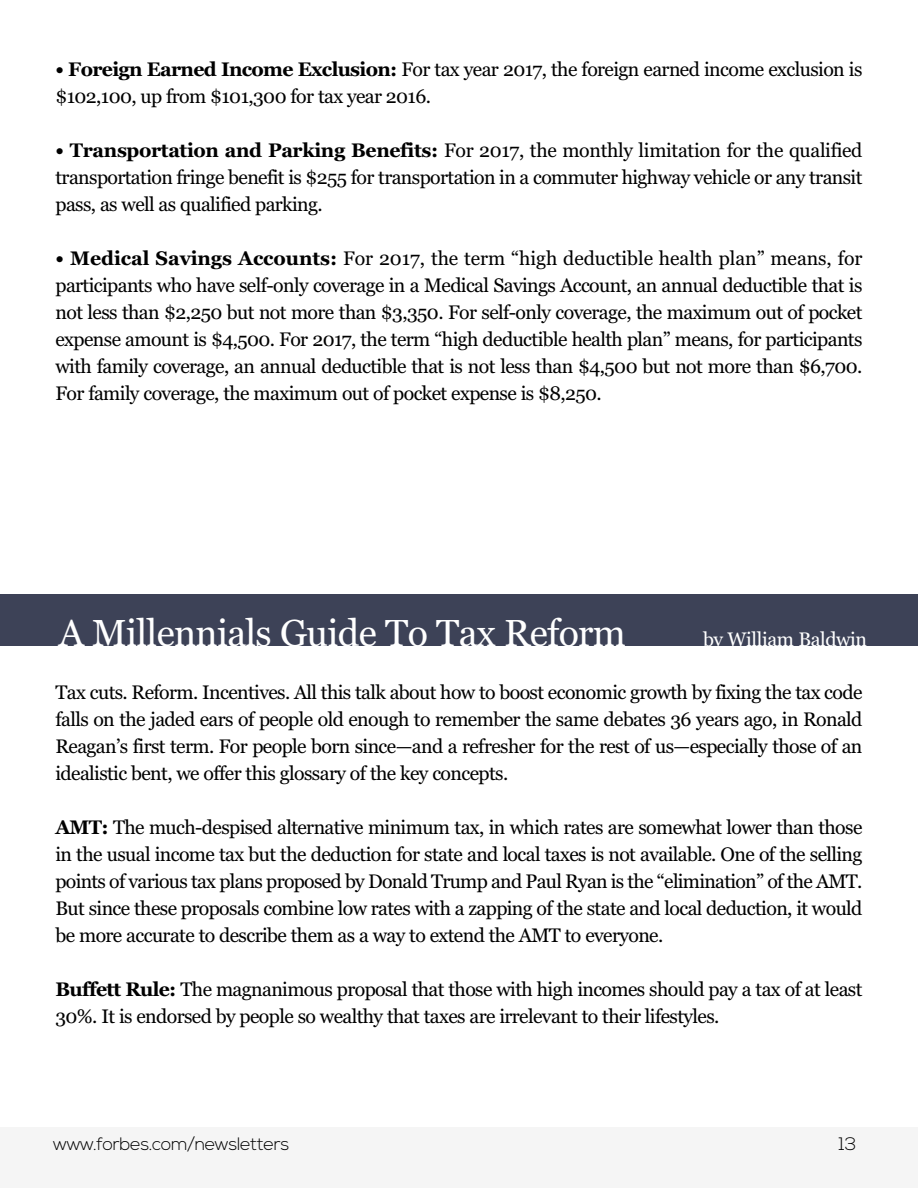
<style>
.page{position:relative;width:918px;height:1188px;background:#fff}
.page>*{position:absolute;margin:0;border:0;box-sizing:border-box;transform-origin:0 0}
.t1{font:37.5px "Georgia";letter-spacing:-.02em;color:#fff}
.t2{font:19.5px/27px "Georgia";letter-spacing:-.03em;color:#000;text-align:justify}
.t3{font:19.5px "Georgia";letter-spacing:-.02em;color:#fff}
.t4{font:300 18px "Nexa";letter-spacing:-.02em;color:#000}
.s1{font-weight:700}
</style>
<div class="page">
<div style="left:0;top:1128px;width:918px;height:60px;background:#f5f5f5"></div>
<div style="left:0;top:594px;width:918px;height:52px;background:#3d4257"></div>
<p class="t2" style="left:56px;top:55px;width:808px"><span class="s1">• Foreign Earned Income Exclusion:</span> For tax year 2017, the foreign earned income exclusion is $102,100, up from $101,300 for tax year 2016.</p>
<p class="t2" style="left:56px;top:136px;width:808px"><span class="s1">• Transportation and Parking Benefits:</span> For 2017, the monthly limitation for the qualified transportation fringe benefit is $255 for transportation in a commuter highway vehicle or any transit pass, as well as qualified parking.</p>
<p class="t2" style="left:55px;top:244px;width:809px"><span class="s1">• Medical Savings Accounts:</span> For 2017, the term “high deductible health plan” means, for participants who have self-only coverage in a Medical Savings Account, an annual deductible that is not less than $2,250 but not more than $3,350. For self-only coverage, the maximum out of pocket expense amount is $4,500. For 2017, the term “high deductible health plan” means, for participants with family coverage, an annual deductible that is not less than $4,500 but not more than $6,700.<br>For family coverage, the maximum out of pocket expense is $8,250.</p>
<h1 class="t1" style="left:59px;top:611px;width:569px">A Millennials Guide To Tax Reform</h1>
<p class="t3" style="left:703px;top:628px;width:166px">by William Baldwin</p>
<p class="t2" style="left:55px;top:679px;width:809px">Tax cuts. Reform. Incentives. All this talk about how to boost economic growth by fixing the tax code falls on the jaded ears of people old enough to remember the same debates 36 years ago, in Ronald Reagan’s first term. For people born since—and a refresher for the rest of us—especially those of an idealistic bent, we offer this glossary of the key concepts.</p>
<p class="t2" style="left:55px;top:814px;width:809px"><span class="s1">AMT:</span> The much-despised alternative minimum tax, in which rates are somewhat lower than those in the usual income tax but the deduction for state and local taxes is not available. One of the selling points of various tax plans proposed by Donald Trump and Paul Ryan is the “elimination” of the AMT.<br>But since these proposals combine low rates with a zapping of the state and local deduction, it would be more accurate to describe them as a way to extend the AMT to everyone.</p>
<p class="t2" style="left:55px;top:976px;width:808px"><span class="s1">Buffett Rule:</span> The magnanimous proposal that those with high incomes should pay a tax of at least<br>30%. It is endorsed by people so wealthy that taxes are irrelevant to their lifestyles.</p>
<p class="t4" style="left:53px;top:1137px;width:238px">www.forbes.com/newsletters</p>
<p class="t4" style="left:839px;top:1137px;width:19px">13</p>
</div>
